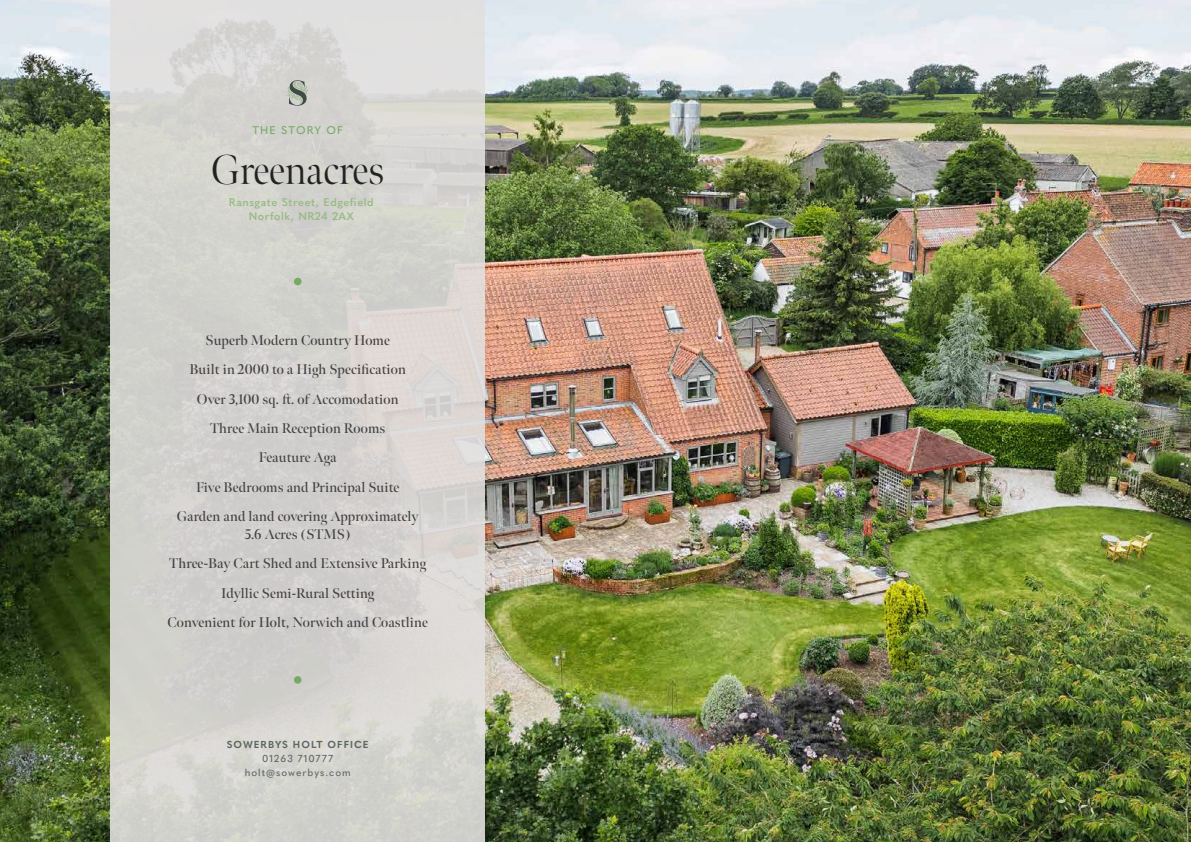
<style>
.page{position:relative;width:1191px;height:842px;background:#fff}
.page>*{position:absolute;margin:0;border:0;box-sizing:border-box;transform-origin:0 0}
.t1{font:300 41.5px "Meno Banner";color:#222223}
.t2{font:600 14px/29.3px "Meno Banner";letter-spacing:.01em;color:#434141;text-align:center}
.t3{font:600 11px/14px "Quasimoda";letter-spacing:.05em;color:#96ba81;text-align:center}
.t4{font:500 11px "Quasimoda";letter-spacing:.1em;color:#76aa62}
.t5{font:500 10px/14px "Quasimoda";letter-spacing:.1em;color:#5e6662;text-align:center}
.t6{font:700 10px "Quasimoda";letter-spacing:.1em;color:#5e6662}
</style>
<div class="page">
<img style="left:0;top:0;width:1191px;height:842px">
<div style="left:111px;top:0;width:374px;height:842px;background:linear-gradient(to bottom,#d9d8d5,#d2d1cc)"></div>
<div style="left:294px;top:278px;width:7px;height:7px;background:#76aa62;border-radius:50%"></div>
<div style="left:294px;top:676px;width:7px;height:8px;background:#76aa62;border-radius:50%"></div>
<svg style="left:287px;top:80px;width:21px;height:26px"></svg>
<p class="t4" style="left:252px;top:121px;width:92px">THE STORY OF</p>
<h1 class="t1" style="left:211px;top:145px;width:175px">Greenacres</h1>
<p class="t3" style="left:229px;top:194px;width:146px">Ransgate Street, Edgefield<br>Norfolk, NR24 2AX</p>
<p class="t2" style="left:177px;top:326px;width:243px">Superb Modern Country Home<br>Built in 2000 to a High Specification<br>Over 3,100 sq. ft. of Accomodation<br>Three Main Reception Rooms<br>Feauture Aga<br>Five Bedrooms and Principal Suite<br>Garden and land covering Approximately</p>
<p class="t2" style="left:167px;top:520px;width:262px">5.6 Acres (STMS)<br>Three-Bay Cart Shed and Extensive Parking<br>Idyllic Semi-Rural Setting<br>Convenient for Holt, Norwich and Coastline</p>
<p class="t6" style="left:227px;top:737px;width:143px">SOWERBYS HOLT OFFICE</p>
<p class="t5" style="left:245px;top:751px;width:107px">01263 710777 holt@sowerbys.com</p>
</div>
